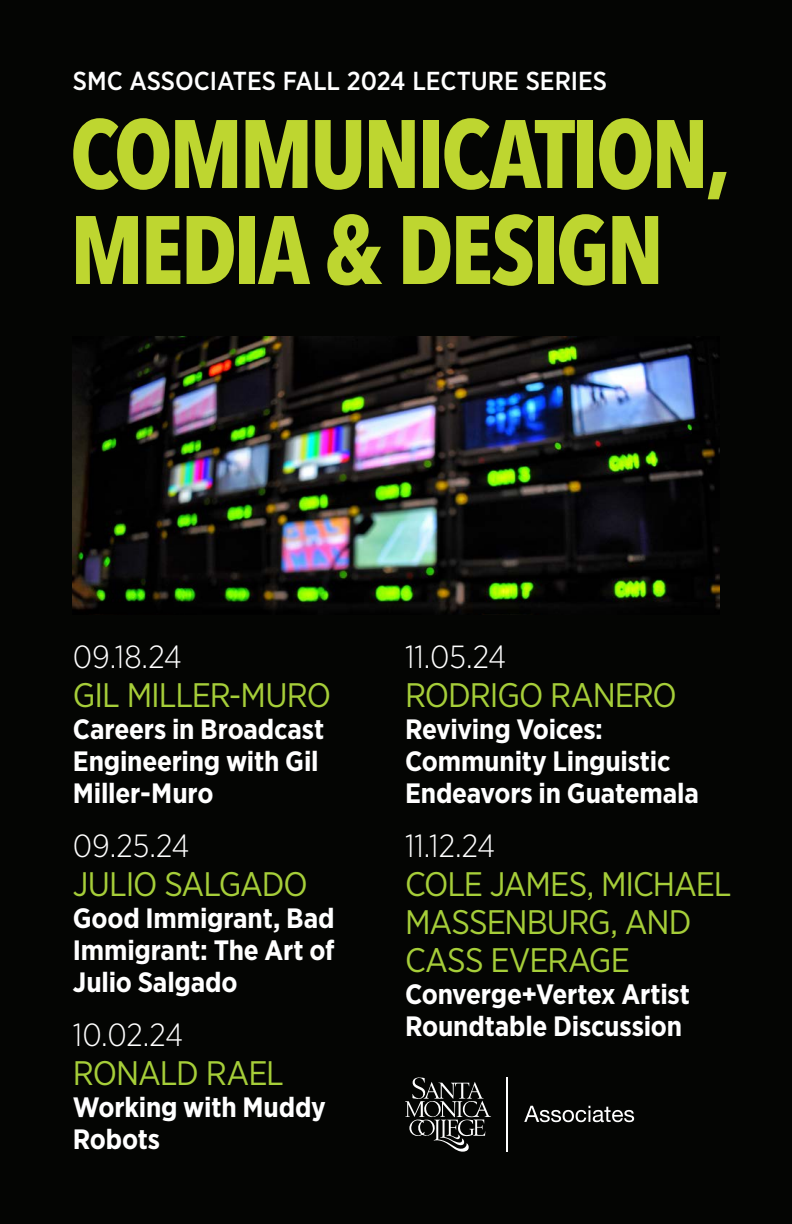
<style>
.page{position:relative;width:792px;height:1224px;background:#040503}
.page>*{position:absolute;margin:0;border:0;box-sizing:border-box;transform-origin:0 0}
.Comm_HL{font:700 96px "Avenir Next Condensed";letter-spacing:-.035em;color:#bed630}
.Event_speaker{font:34px/38px "Gotham Narrow";letter-spacing:-.035em;color:#a6ce39}
.date{font:300 32px "Gotham Narrow";color:#fff}
.Event_title{font:700 28px/32px "Gotham Narrow";letter-spacing:-.01em;color:#fff}
.SMC_Associates_2023{font:500 26px "Gotham Narrow";color:#fff}
</style>
<div class="page">
<img style="left:72px;top:336px;width:648px;height:277px">
<svg style="left:405px;top:1077px;width:86px;height:75px"></svg>
<hr style="left:506px;top:1077px;width:2px;height:75px;background:#fff">
<svg style="left:524px;top:1106px;width:110px;height:16px"></svg>
<p class="SMC_Associates_2023" style="left:73px;top:64px;width:536px">SMC ASSOCIATES FALL 2024 LECTURE SERIES</p>
<h1 class="Comm_HL" style="left:70px;top:95px;width:663px">COMMUNICATION,</h1>
<h1 class="Comm_HL" style="left:70px;top:191px;width:596px">MEDIA &amp; DESIGN</h1>
<h1 class="date" style="left:73px;top:637px;width:111px">09.18.24</h1>
<h2 class="Event_speaker" style="left:73px;top:676px;width:260px">GIL MILLER-MURO</h2>
<h3 class="Event_title" style="left:73px;top:713px;width:253px">Careers in Broadcast<br>Engineering with Gil<br>Miller-Muro</h3>
<h1 class="date" style="left:73px;top:826px;width:118px">09.25.24</h1>
<h2 class="Event_speaker" style="left:73px;top:865px;width:237px">JULIO SALGADO</h2>
<h3 class="Event_title" style="left:73px;top:902px;width:263px;text-align:justify">Good Immigrant, Bad Immigrant: The Art of Julio Salgado</h3>
<h1 class="date" style="left:73px;top:1015px;width:112px">10.02.24</h1>
<h2 class="Event_speaker" style="left:73px;top:1054px;width:212px">RONALD RAEL</h2>
<h3 class="Event_title" style="left:73px;top:1091px;width:255px">Working with Muddy<br>Robots</h3>
<h1 class="date" style="left:405px;top:637px;width:103px">11.05.24</h1>
<h2 class="Event_speaker" style="left:405px;top:676px;width:273px">RODRIGO RANERO</h2>
<h3 class="Event_title" style="left:405px;top:713px;width:295px">Reviving Voices:<br>Community Linguistic<br>Endeavors in Guatemala</h3>
<h1 class="date" style="left:405px;top:826px;width:92px">11.12.24</h1>
<h2 class="Event_speaker" style="left:405px;top:865px;width:328px">COLE JAMES, MICHAEL<br>MASSENBURG, AND<br>CASS EVERAGE</h2>
<h3 class="Event_title" style="left:405px;top:978px;width:286px">Converge+Vertex Artist<br>Roundtable Discussion</h3>
</div>
